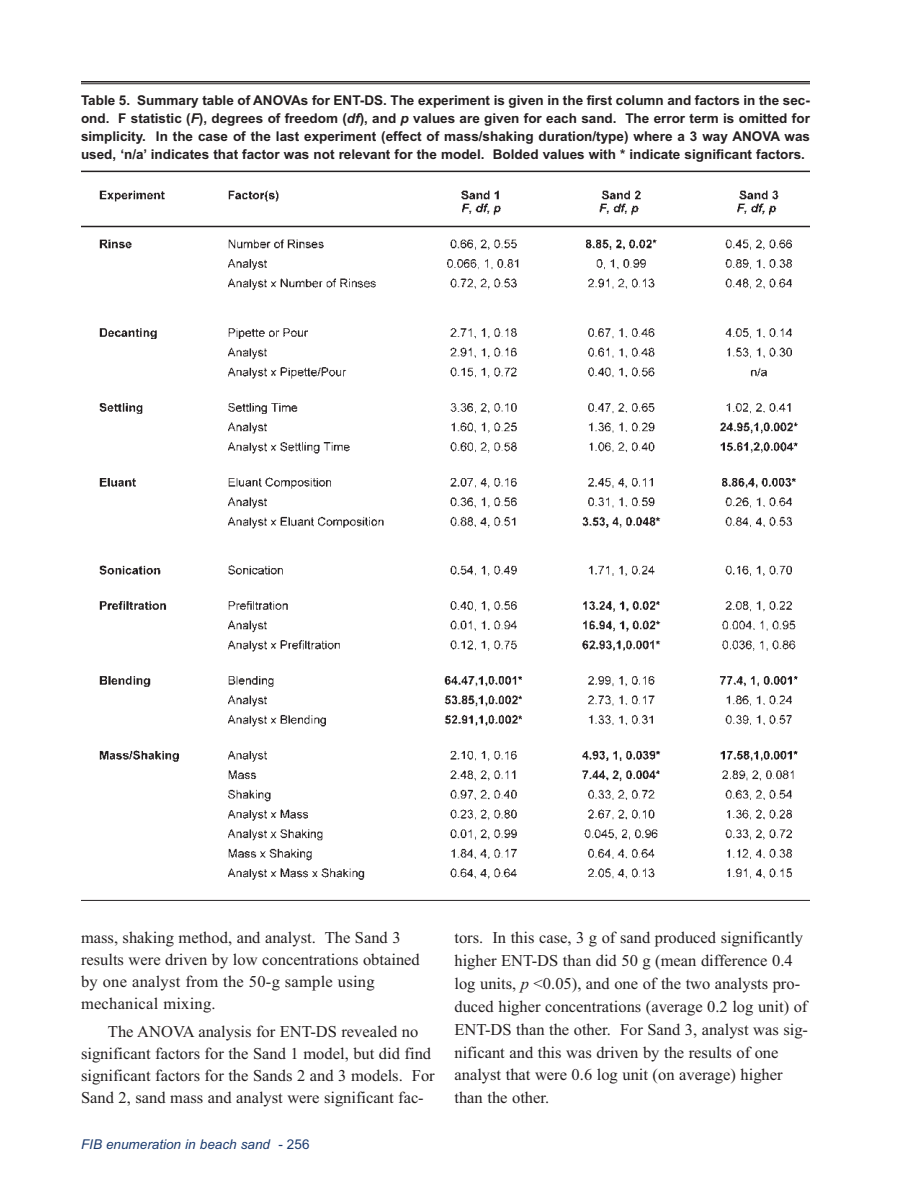
<style>
.page{position:relative;width:918px;height:1188px;background:#fff}
.page>*{position:absolute;margin:0;border:0;box-sizing:border-box;transform-origin:0 0}
.t1{font:16.5px/23px "Times New Roman";color:#231f20}
.t2{font:700 13.5px/18px "Arial";color:#231f20;text-align:justify}
.t3{font:italic 13.5px "Arial";color:#1b3b6e}
.s1{font-style:italic}
.s2{font-style:normal}
</style>
<div class="page">
<img style="left:90px;top:190px;width:720px;height:690px">
<hr style="left:81px;top:81px;width:729px;height:1px;background:#231f20">
<hr style="left:81px;top:83px;width:729px;height:1px;background:#231f20">
<hr style="left:81px;top:171px;width:729px;height:1px;background:#231f20">
<hr style="left:81px;top:226px;width:729px;height:1px;background:#231f20">
<hr style="left:81px;top:900px;width:729px;height:1px;background:#231f20">
<p class="t2" style="left:81px;top:91px;width:731px">Table 5. Summary table of ANOVAs for ENT-DS. The experiment is given in the first column and factors in the sec&shy;ond. F statistic (<span class="s1">F</span>), degrees of freedom (<span class="s1">df</span>), and <span class="s1">p</span> values are given for each sand. The error term is omitted for simplicity. In the case of the last experiment (effect of mass/shaking duration/type) where a 3 way ANOVA was used, ‘n/a’ indicates that factor was not relevant for the model. Bolded values with * indicate significant factors.</p>
<p class="t1" style="left:81px;top:926px;width:340px;line-height:22px">mass, shaking method, and analyst. The Sand 3 results were driven by low concentrations obtained by one analyst from the 50-g sample using mechanical mixing.</p>
<p class="t1" style="left:81px;top:1020px;width:355px;line-height:22px;text-indent:27px">The ANOVA analysis for ENT-DS revealed no significant factors for the Sand 1 model, but did find significant factors for the Sands 2 and 3 models. For Sand 2, sand mass and analyst were significant fac-</p>
<p class="t3" style="left:81px;top:1137px;width:230px">FIB enumeration in beach sand <span class="s2">- 256</span></p>
<p class="t1" style="left:454px;top:926px;width:355px">tors. In this case, 3 g of sand produced significantly higher ENT-DS than did 50 g (mean difference 0.4 log units, <span class="s1">p</span> &lt;0.05), and one of the two analysts pro&shy;duced higher concentrations (average 0.2 log unit) of ENT-DS than the other. For Sand 3, analyst was sig&shy;nificant and this was driven by the results of one analyst that were 0.6 log unit (on average) higher than the other.</p>
</div>
